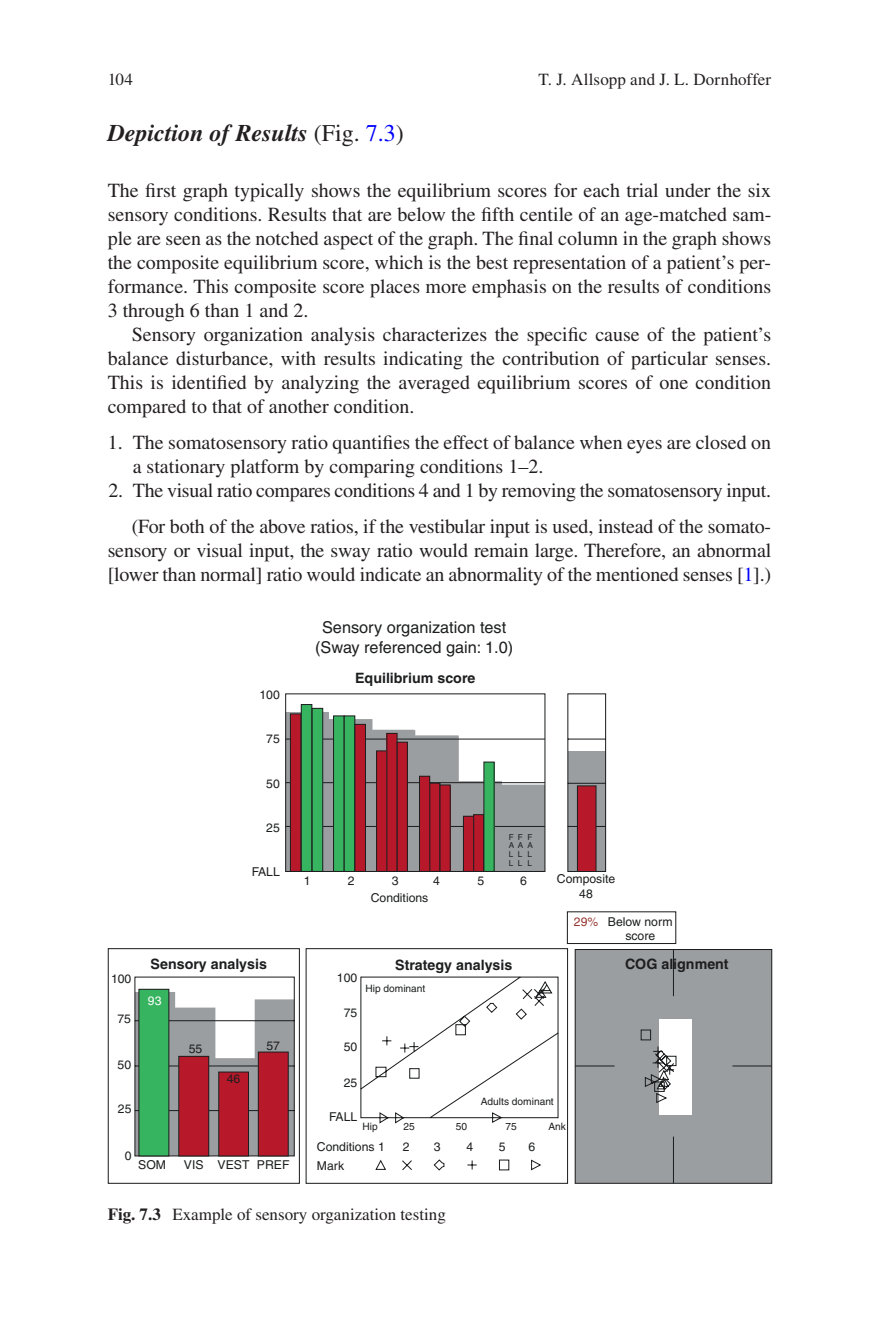
<style>
.page{position:relative;width:879px;height:1333px;background:#fff}
.page>*{position:absolute;margin:0;border:0;box-sizing:border-box;transform-origin:0 0}
.t1{font:italic 700 24px "Tgmbsk Times LT Std";color:#231f20}
.t2{font:20px/24px "Xyksxb Times LT Std";letter-spacing:-.01em;color:#231f20;text-align:justify}
.t3{font:17px "Xyksxb Times LT Std";color:#231f20}
.t4{font:17px "Gcfwjq Times LT Std";letter-spacing:.005em;color:#231f20}
.t5{font:16.2px/19.6px "Fyhcjj Helvetica";color:#1d1e1f;text-align:center}
.t6{font:700 14.2px "Tstylf Helvetica";color:#1d1e1f}
.t7{font:12.2px/14.6px "Fyhcjj Helvetica";color:#1d1e1f;text-align:center}
.t8{font:12.2px "Fyhcjj Helvetica";color:#943732}
.t9{font:12.2px "Fyhcjj Helvetica";color:#fff}
.t10{font:10.2px "Fyhcjj Helvetica";color:#1d1e1f}
.t11{font:8.2px/8.6px "Fyhcjj Helvetica";color:#1d1e1f;text-align:justify}
.s1{font-family:"Xyksxb Times LT Std";font-weight:400;font-style:normal}
.s2{font-family:"Xyksxb Times LT Std";font-weight:400;font-style:normal;color:#00f}
.s3{color:#00f}
.s4{font-family:"Wctqxp Times LT Std";font-weight:700}
</style>
<div class="page">
<svg style="left:134px;top:948px;width:638px;height:235px"></svg>
<div style="left:139px;top:989px;width:30px;height:166px;background:#37b460"></div>
<div style="left:138px;top:988px;width:31px;height:168px;border:1px solid #1d1e1f"></div>
<div style="left:179px;top:1056px;width:30px;height:99px;background:#b7192b"></div>
<div style="left:178px;top:1055px;width:31px;height:101px;border:1px solid #1d1e1f"></div>
<svg style="left:218px;top:693px;width:459px;height:478px"></svg>
<div style="left:577px;top:785px;width:19px;height:86px;background:#b7192b"></div>
<div style="left:577px;top:785px;width:19px;height:87px;border:1px solid #1d1e1f"></div>
<div style="left:567px;top:911px;width:109px;height:33px;border:1px solid #1d1e1f"></div>
<div style="left:285px;top:693px;width:260px;height:179px;border:1px solid #1d1e1f"></div>
<p class="t4" style="left:538px;top:70px;width:234px">T. J. Allsopp and J. L. Dornhoffer</p>
<p class="t3" style="left:108px;top:70px;width:27px">104</p>
<p class="t1" style="left:108px;top:119px;width:298px">Depiction of Results <span class="s1">(Fig.</span> <span class="s2">7.3</span><span class="s1">)</span></p>
<p class="t2" style="left:108px;top:178px;width:665px">The first graph typically shows the equilibrium scores for each trial under the six sensory conditions. Results that are below the fifth centile of an age-matched sam&shy;ple are seen as the notched aspect of the graph. The final column in the graph shows the composite equilibrium score, which is the best representation of a patient’s per&shy;formance. This composite score places more emphasis on the results of conditions 3 through 6 than 1 and 2.</p>
<p class="t2" style="left:108px;top:322px;width:665px;text-indent:24px">Sensory organization analysis characterizes the specific cause of the patient’s balance disturbance, with results indicating the contribution of particular senses.<br>This is identified by analyzing the averaged equilibrium scores of one condition compared to that of another condition.</p>
<p class="t2" style="left:133px;top:430px;width:640px;text-indent:-25px">1. The somatosensory ratio quantifies the effect of balance when eyes are closed on a stationary platform by comparing conditions 1–2.</p>
<p class="t2" style="left:108px;top:472px;width:664px;line-height:36px;text-align:right">2. The visual ratio compares conditions 4 and 1 by removing the somatosensory input. (For both of the above ratios, if the vestibular input is used, instead of the somato-</p>
<p class="t2" style="left:108px;top:538px;width:665px">sensory or visual input, the sway ratio would remain large. Therefore, an abnormal [lower than normal] ratio would indicate an abnormality of the mentioned senses [<span class="s3">1</span>].)</p>
<p class="t5" style="left:315px;top:618px;width:199px">Sensory organization test (Sway referenced gain: 1.0)</p>
<p class="t6" style="left:355px;top:669px;width:122px">Equilibrium score</p>
<p class="t7" style="left:259px;top:687px;width:22px">100</p>
<p class="t7" style="left:266px;top:731px;width:15px">75</p>
<p class="t7" style="left:266px;top:776px;width:15px">50</p>
<p class="t7" style="left:266px;top:820px;width:15px">25</p>
<p class="t7" style="left:252px;top:864px;width:30px">FALL</p>
<p class="t11" style="left:509px;top:832px;width:7px">F A L</p>
<p class="t11" style="left:518px;top:832px;width:7px">F A L</p>
<p class="t11" style="left:527px;top:832px;width:7px">F A L</p>
<p class="t11" style="left:509px;top:858px;width:6px">L</p>
<p class="t11" style="left:518px;top:858px;width:6px">L</p>
<p class="t11" style="left:527px;top:858px;width:6px">L</p>
<p class="t7" style="left:348px;top:873px;width:8px">2</p>
<p class="t7" style="left:371px;top:873px;width:59px;line-height:16.2px;text-align:left;text-indent:21px">3<br>Conditions</p>
<p class="t7" style="left:433px;top:873px;width:8px">4</p>
<p class="t7" style="left:477px;top:873px;width:8px">5</p>
<p class="t7" style="left:520px;top:873px;width:8px">6</p>
<p class="t7" style="left:557px;top:871px;width:60px">Composite<br>48</p>
<p class="t7" style="left:608px;top:913px;width:66px">Below norm score</p>
<p class="t7" style="left:304px;top:873px;width:8px">1</p>
<p class="t8" style="left:574px;top:914px;width:26px">29%</p>
<p class="t6" style="left:151px;top:955px;width:118px">Sensory analysis</p>
<p class="t6" style="left:395px;top:956px;width:119px">Strategy analysis</p>
<p class="t6" style="left:625px;top:955px;width:105px">COG alignment</p>
<p class="t9" style="left:148px;top:993px;width:15px">93</p>
<p class="t7" style="left:189px;top:1041px;width:15px">55</p>
<p class="t7" style="left:227px;top:1071px;width:15px">46</p>
<p class="t7" style="left:337px;top:970px;width:22px">100</p>
<p class="t7" style="left:344px;top:1005px;width:15px">75</p>
<p class="t7" style="left:344px;top:1038px;width:15px">50</p>
<p class="t7" style="left:344px;top:1075px;width:15px">25</p>
<p class="t7" style="left:111px;top:971px;width:22px">100</p>
<p class="t7" style="left:117px;top:1011px;width:15px">75</p>
<p class="t7" style="left:118px;top:1057px;width:15px">50</p>
<p class="t7" style="left:118px;top:1101px;width:15px">25</p>
<p class="t7" style="left:125px;top:1147px;width:8px">0</p>
<p class="t10" style="left:365px;top:982px;width:61px">Hip dominant</p>
<p class="t7" style="left:266px;top:1037px;width:15px">57</p>
<p class="t10" style="left:481px;top:1095px;width:74px">Adults dominant</p>
<p class="t7" style="left:329px;top:1109px;width:30px">FALL</p>
<p class="t10" style="left:362px;top:1120px;width:17px">Hip</p>
<p class="t10" style="left:403px;top:1120px;width:13px">25</p>
<p class="t10" style="left:456px;top:1120px;width:13px">50</p>
<p class="t10" style="left:505px;top:1120px;width:13px">75</p>
<p class="t10" style="left:548px;top:1120px;width:19px">Ank</p>
<p class="t7" style="left:317px;top:1139px;width:69px">Conditions 1</p>
<p class="t7" style="left:403px;top:1139px;width:8px">2</p>
<p class="t7" style="left:434px;top:1139px;width:8px">3</p>
<p class="t7" style="left:466px;top:1139px;width:8px">4</p>
<p class="t7" style="left:499px;top:1139px;width:8px">5</p>
<p class="t7" style="left:528px;top:1139px;width:8px">6</p>
<p class="t7" style="left:138px;top:1157px;width:29px">SOM</p>
<p class="t7" style="left:184px;top:1157px;width:107px">VIS VEST PREF</p>
<p class="t7" style="left:317px;top:1158px;width:29px">Mark</p>
<p class="t3" style="left:108px;top:1204px;width:340px"><span class="s4">Fig. 7.3</span> Example of sensory organization testing</p>
</div>
